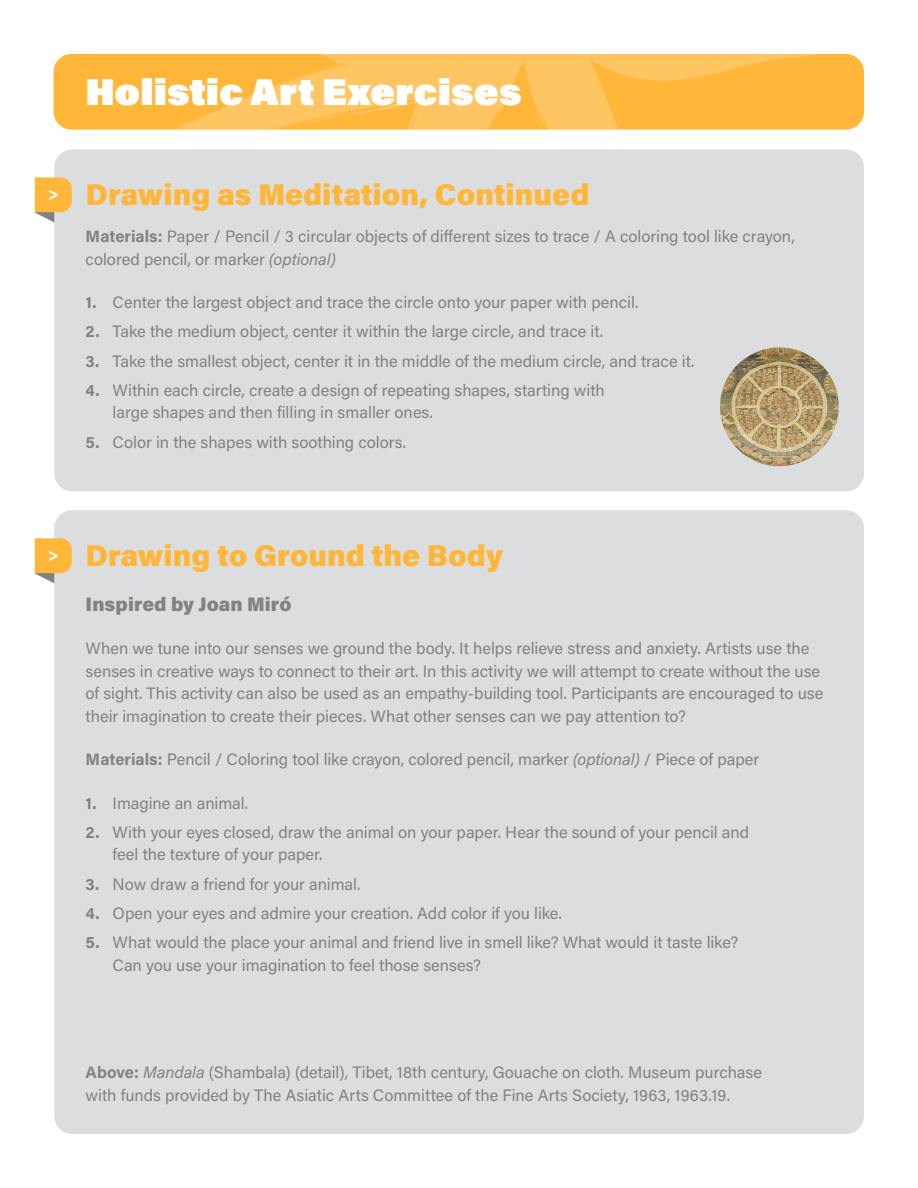
<style>
.page{position:relative;width:918px;height:1188px;background:#fff}
.page>*{position:absolute;margin:0;border:0;box-sizing:border-box;transform-origin:0 0}
.t1{font:900 37.5px "Acumin Pro";color:#fff}
.t2{font:900 30px "Acumin Pro";color:#ffb639}
.Article_-_Subhead{font:900 19.5px "Acumin Pro";letter-spacing:.005em;color:#808285}
.t3{font:700 18px "Acumin Pro";color:#fff}
.Article_-_Subhead-2{font:16.5px/22.5px "Acumin Pro";color:#808285}
.s1{font-weight:700}
.s2{font-style:italic}
</style>
<div class="page">
<div style="left:54px;top:54px;width:810px;height:76px;background:#ffb639;border-radius:18px"></div>
<svg style="left:121px;top:54px;width:743px;height:76px"></svg>
<svg style="left:522px;top:62px;width:2px;height:6px"></svg>
<svg style="left:222px;top:85px;width:147px;height:45px"></svg>
<svg style="left:308px;top:65px;width:25px;height:7px"></svg>
<div style="left:54px;top:149px;width:810px;height:342px;background:#dcdddf;border-radius:18px"></div>
<svg style="left:35px;top:177px;width:37px;height:46px"></svg>
<div style="left:54px;top:510px;width:810px;height:624px;background:#dcdddf;border-radius:18px"></div>
<svg style="left:35px;top:538px;width:37px;height:45px"></svg>
<img style="left:720px;top:347px;width:119px;height:119px;border-radius:59px">
<p class="t1" style="left:86px;top:65px;width:438px">Holistic Art Exercises</p>
<p class="t3" style="left:48px;top:181px;width:13px">&gt;</p>
<p class="t2" style="left:86px;top:174px;width:505px">Drawing as Meditation, Continued</p>
<p class="Article_-_Subhead-2" style="left:86px;top:225px;width:711px"><span class="s1">Materials:</span> Paper / Pencil / 3 circular objects of different sizes to trace / A coloring tool like crayon, colored pencil, or marker <span class="s2">(optional)</span></p>
<p class="Article_-_Subhead-2" style="left:86px;top:291px;width:554px"><span class="s1">1.</span> Center the largest object and trace the circle onto your paper with pencil.</p>
<p class="Article_-_Subhead-2" style="left:86px;top:320px;width:519px"><span class="s1">2.</span> Take the medium object, center it within the large circle, and trace it.</p>
<p class="Article_-_Subhead-2" style="left:86px;top:349px;width:610px"><span class="s1">3.</span> Take the smallest object, center it in the middle of the medium circle, and trace it.</p>
<p class="Article_-_Subhead-2" style="left:113px;top:378px;width:494px;text-indent:-27px"><span class="s1">4.</span> Within each circle, create a design of repeating shapes, starting with large shapes and then filling in smaller ones.</p>
<p class="Article_-_Subhead-2" style="left:86px;top:430px;width:322px"><span class="s1">5.</span> Color in the shapes with soothing colors.</p>
<p class="t3" style="left:48px;top:542px;width:13px">&gt;</p>
<p class="t2" style="left:86px;top:535px;width:419px">Drawing to Ground the Body</p>
<p class="Article_-_Subhead" style="left:86px;top:590px;width:207px">Inspired by Joan Miró</p>
<p class="Article_-_Subhead-2" style="left:86px;top:636px;width:739px">When we tune into our senses we ground the body. It helps relieve stress and anxiety. Artists use the senses in creative ways to connect to their art. In this activity we will attempt to create without the use of sight. This activity can also be used as an empathy-building tool. Participants are encouraged to use their imagination to create their pieces. What other senses can we pay attention to?</p>
<p class="Article_-_Subhead-2" style="left:86px;top:747px;width:675px"><span class="s1">Materials:</span> Pencil / Coloring tool like crayon, colored pencil, marker <span class="s2">(optional)</span> / Piece of paper</p>
<p class="Article_-_Subhead-2" style="left:86px;top:791px;width:164px"><span class="s1">1.</span> Imagine an animal.</p>
<p class="Article_-_Subhead-2" style="left:113px;top:820px;width:638px;text-indent:-27px"><span class="s1">2.</span> With your eyes closed, draw the animal on your paper. Hear the sound of your pencil and feel the texture of your paper.</p>
<p class="Article_-_Subhead-2" style="left:86px;top:872px;width:276px"><span class="s1">3.</span> Now draw a friend for your animal.</p>
<p class="Article_-_Subhead-2" style="left:86px;top:901px;width:478px"><span class="s1">4.</span> Open your eyes and admire your creation. Add color if you like.</p>
<p class="Article_-_Subhead-2" style="left:113px;top:930px;width:627px;text-indent:-27px"><span class="s1">5.</span> What would the place your animal and friend live in smell like? What would it taste like?<br>Can you use your imagination to feel those senses?</p>
<p class="Article_-_Subhead-2" style="left:86px;top:1061px;width:678px"><span class="s1">Above:</span> <span class="s2">Mandala</span> (Shambala) (detail), Tibet, 18th century, Gouache on cloth. Museum purchase with funds provided by The Asiatic Arts Committee of the Fine Arts Society, 1963, 1963.19.</p>
</div>
